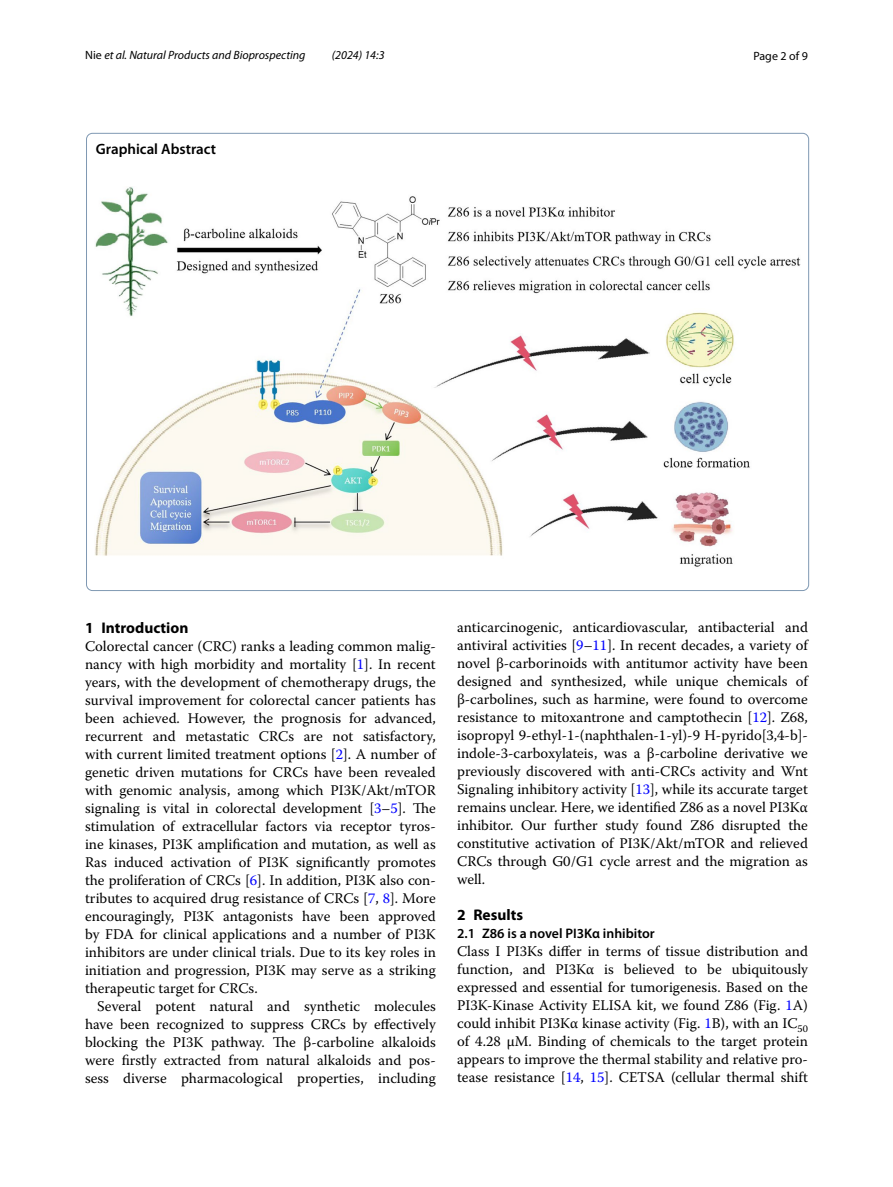
<style>
.page{position:relative;width:893px;height:1187px;background:#fff}
.page>*{position:absolute;margin:0;border:0;box-sizing:border-box;transform-origin:0 0}
.t1{font:700 15.45px "Myriad Pro";color:#000}
.t2{font:600 15px "Myriad Pro";color:#000}
.t3{font:14.7px/18px "Warnock Pro";color:#000;text-align:justify}
.t4{font:600 13.8px "Myriad Pro";color:#000}
.t5{font:italic 12px "Myriad Pro";color:#000}
.t6{font:12px "Myriad Pro";color:#000}
.s1{font-style:normal}
.s2{color:#00f}
</style>
<div class="page">
<img style="left:95px;top:187px;width:705px;height:380px">
<p class="t5" style="left:85px;top:48px;width:222px"><span class="s1">Nie</span> et al. Natural Products and Bioprospecting</p>
<p class="t5" style="left:332px;top:48px;width:54px">(2024) 14:3</p>
<p class="t6" style="left:753px;top:48px;width:56px">Page 2 of 9</p>
<p class="t2" style="left:96px;top:139px;width:122px">Graphical Abstract</p>
<p class="t1" style="left:85px;top:617px;width:105px">1 Introduction</p>
<p class="t3" style="left:85px;top:636px;width:352px">Colorectal cancer (CRC) ranks a leading common malig&shy;nancy with high morbidity and mortality [<span class="s2">1</span>]. In recent years, with the development of chemotherapy drugs, the survival improvement for colorectal cancer patients has been achieved. However, the prognosis for advanced, recurrent and metastatic CRCs are not satisfactory, with current limited treatment options [<span class="s2">2</span>]. A number of genetic driven mutations for CRCs have been revealed with genomic analysis, among which PI3K/Akt/mTOR signaling is vital in colorectal development [<span class="s2">3</span>–<span class="s2">5</span>]. The stimulation of extracellular factors via receptor tyros&shy;ine kinases, PI3K amplification and mutation, as well as Ras induced activation of PI3K significantly promotes the proliferation of CRCs [<span class="s2">6</span>]. In addition, PI3K also con&shy;tributes to acquired drug resistance of CRCs [<span class="s2">7</span>, <span class="s2">8</span>]. More encouragingly, PI3K antagonists have been approved by FDA for clinical applications and a number of PI3K inhibitors are under clinical trials. Due to its key roles in initiation and progression, PI3K may serve as a striking therapeutic target for CRCs.</p>
<p class="t3" style="left:85px;top:996px;width:352px;text-indent:12px">Several potent natural and synthetic molecules have been recognized to suppress CRCs by effectively blocking the PI3K pathway. The β-carboline alkaloids were firstly extracted from natural alkaloids and pos&shy;sess diverse pharmacological properties, including</p>
<p class="t3" style="left:457px;top:617px;width:352px">anticarcinogenic, anticardiovascular, antibacterial and antiviral activities [<span class="s2">9</span>–<span class="s2">11</span>]. In recent decades, a variety of novel β-carborinoids with antitumor activity have been designed and synthesized, while unique chemicals of β-carbolines, such as harmine, were found to overcome resistance to mitoxantrone and camptothecin [<span class="s2">12</span>]. Z68, isopropyl 9-ethyl-1-(naphthalen-1-yl)-9 H-pyrido[3,4-b]- indole-3-carboxylateis, was a β-carboline derivative we previously discovered with anti-CRCs activity and Wnt Signaling inhibitory activity [<span class="s2">13</span>], while its accurate target remains unclear. Here, we identified Z86 as a novel PI3Kα inhibitor. Our further study found Z86 disrupted the constitutive activation of PI3K/Akt/mTOR and relieved CRCs through G0/G1 cycle arrest and the migration as well.</p>
<p class="t1" style="left:457px;top:904px;width:67px">2 Results</p>
<p class="t4" style="left:457px;top:924px;width:199px">2.1 Z86 is a novel PI3Kα inhibitor</p>
<p class="t3" style="left:457px;top:941px;width:352px">Class I PI3Ks differ in terms of tissue distribution and function, and PI3Kα is believed to be ubiquitously expressed and essential for tumorigenesis. Based on the PI3K-Kinase Activity ELISA kit, we found Z86 (Fig. <span class="s2">1</span>A) could inhibit PI3Kα kinase activity (Fig. <span class="s2">1</span>B), with an IC<sub>50 </sub>of 4.28 µM. Binding of chemicals to the target protein appears to improve the thermal stability and relative pro&shy;tease resistance [<span class="s2">14</span>, <span class="s2">15</span>]. CETSA (cellular thermal shift</p>
</div>
